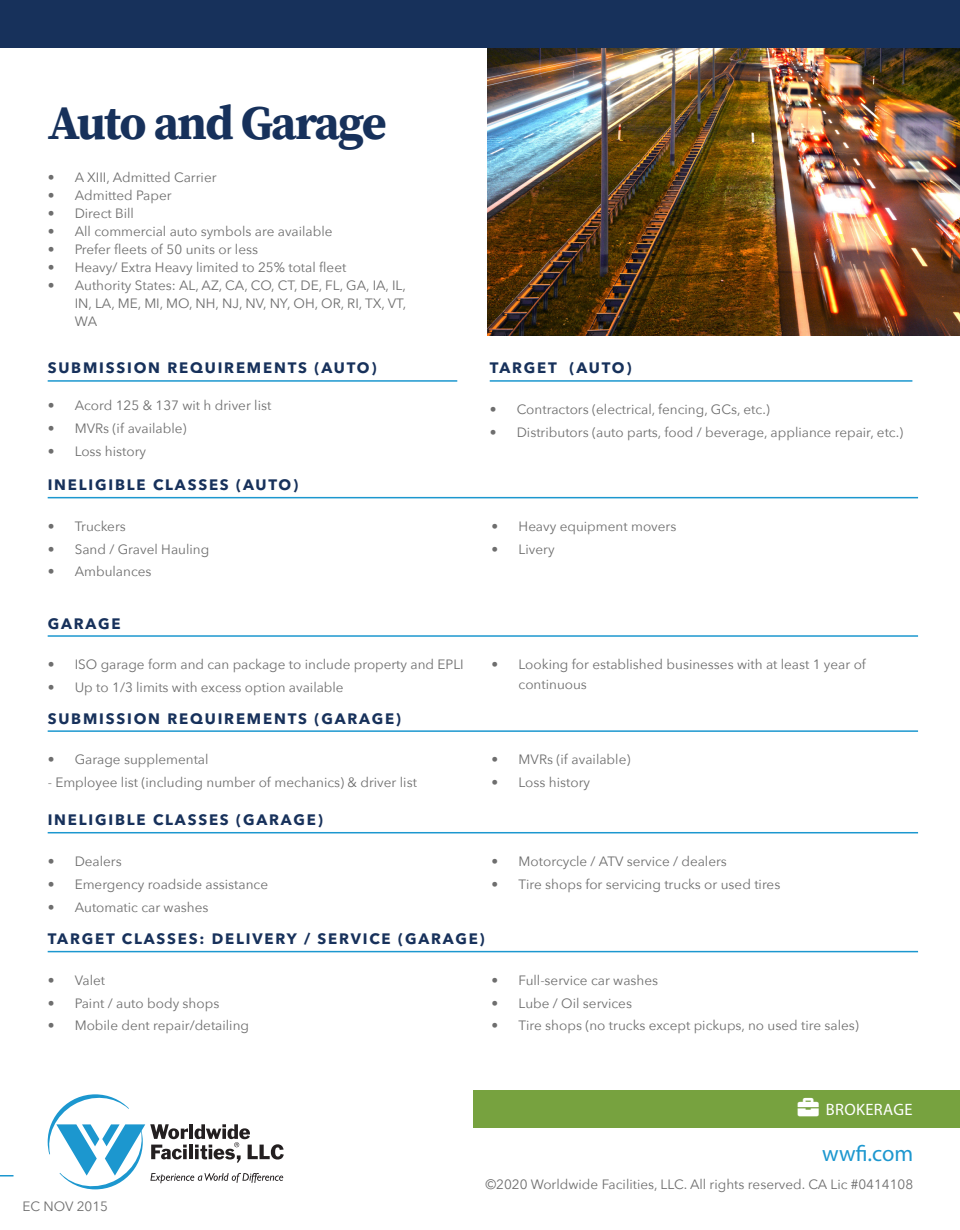
<style>
.page{position:relative;width:960px;height:1230px;background:#fff}
.page>*{position:absolute;margin:0;border:0;box-sizing:border-box;transform-origin:0 0}
.Headlines{font:700 48px "Source Serif Pro";letter-spacing:-.04em;color:#17315b}
.URL{font:22.5px "Myriad Pro";color:#1c97cf}
.Division{font:16.5px "Myriad Pro";letter-spacing:.02em;color:#fff}
.Subheads{font:700 15px "Avenir Next LT Pro";letter-spacing:.12em;color:#17315b}
.Disclaimer{font:13.5px/18px "Avenir Next";color:#6e6e6e;text-align:justify}
.Bullets{font:13.5px "Avenir Next";color:#6e6e6e}
</style>
<div class="page">
<div style="left:473px;top:1089px;width:486px;height:38px;background:#77a23f"></div>
<svg style="left:47px;top:1094px;width:237px;height:96px"></svg>
<img style="left:487px;top:47px;width:472px;height:288px">
<div style="left:0;top:0;width:959px;height:47px;background:#17315b"></div>
<hr style="left:48px;top:380px;width:409px;height:1px;background:#1c97cf">
<svg style="left:0;top:1175px;width:13px;height:1px"></svg>
<hr style="left:489px;top:380px;width:423px;height:1px;background:#1c97cf">
<hr style="left:48px;top:497px;width:869px;height:1px;background:#1c97cf">
<hr style="left:48px;top:635px;width:869px;height:1px;background:#1c97cf">
<hr style="left:48px;top:730px;width:869px;height:1px;background:#1c97cf">
<hr style="left:48px;top:831px;width:869px;height:2px;background:#1c97cf">
<hr style="left:48px;top:950px;width:869px;height:2px;background:#1c97cf">
<p class="Headlines" style="left:48px;top:89px;width:340px">Auto and Garage</p>
<p class="Disclaimer" style="left:48px;top:168px;width:170px">• A XIII, Admitted Carrier</p>
<p class="Disclaimer" style="left:48px;top:186px;width:125px">• Admitted Paper</p>
<p class="Disclaimer" style="left:48px;top:204px;width:88px">• Direct Bill</p>
<p class="Disclaimer" style="left:48px;top:222px;width:286px">• All commercial auto symbols are available</p>
<p class="Disclaimer" style="left:48px;top:240px;width:212px">• Prefer fleets of 50 units or less</p>
<p class="Disclaimer" style="left:48px;top:258px;width:300px">• Heavy/ Extra Heavy limited to 25% total fleet</p>
<p class="Disclaimer" style="left:75px;top:276px;width:333px;text-indent:-27px">• Authority States: AL, AZ, CA, CO, CT, DE, FL, GA, IA, IL, IN, LA, ME, MI, MO, NH, NJ, NV, NY, OH, OR, RI, TX, VT, WA</p>
<p class="Subheads" style="left:48px;top:359px;width:330px">SUBMISSION REQUIREMENTS (AUTO)</p>
<p class="Disclaimer" style="left:48px;top:396px;width:225px">• Acord 125 &amp; 137 wit h driver list</p>
<p class="Disclaimer" style="left:48px;top:418px;width:140px">• MVRs (if available)</p>
<p class="Disclaimer" style="left:48px;top:441px;width:100px">• Loss history</p>
<p class="Subheads" style="left:48px;top:475px;width:252px">INELIGIBLE CLASSES (AUTO)</p>
<p class="Disclaimer" style="left:48px;top:516px;width:80px">• Truckers</p>
<p class="Disclaimer" style="left:48px;top:539px;width:163px">• Sand / Gravel Hauling</p>
<p class="Disclaimer" style="left:48px;top:562px;width:105px">• Ambulances</p>
<p class="Subheads" style="left:48px;top:614px;width:74px">GARAGE</p>
<p class="Disclaimer" style="left:48px;top:654px;width:417px">• ISO garage form and can package to include property and EPLI</p>
<p class="Disclaimer" style="left:48px;top:677px;width:297px">• Up to 1/3 limits with excess option available</p>
<p class="Subheads" style="left:48px;top:709px;width:355px">SUBMISSION REQUIREMENTS (GARAGE)</p>
<p class="Disclaimer" style="left:48px;top:750px;width:162px">• Garage supplemental</p>
<p class="Bullets" style="left:48px;top:770px;width:370px">- Employee list (including number of mechanics) &amp; driver list</p>
<p class="Subheads" style="left:48px;top:810px;width:276px">INELIGIBLE CLASSES (GARAGE)</p>
<p class="Disclaimer" style="left:48px;top:851px;width:76px">• Dealers</p>
<p class="Disclaimer" style="left:48px;top:874px;width:222px">• Emergency roadside assistance</p>
<p class="Disclaimer" style="left:48px;top:897px;width:162px">• Automatic car washes</p>
<p class="Subheads" style="left:489px;top:359px;width:143px">TARGET (AUTO)</p>
<p class="Disclaimer" style="left:489px;top:400px;width:281px">• Contractors (electrical, fencing, GCs, etc.)</p>
<p class="Disclaimer" style="left:489px;top:422px;width:415px">• Distributors (auto parts, food / beverage, appliance repair, etc.)</p>
<p class="Disclaimer" style="left:491px;top:516px;width:186px">• Heavy equipment movers</p>
<p class="Disclaimer" style="left:491px;top:539px;width:65px">• Livery</p>
<p class="Disclaimer" style="left:518px;top:654px;width:348px;line-height:19.5px;text-indent:-27px">• Looking for established businesses with at least 1 year of continuous</p>
<p class="Disclaimer" style="left:491px;top:750px;width:140px">• MVRs (if available)</p>
<p class="Disclaimer" style="left:491px;top:772px;width:100px">• Loss history</p>
<p class="Disclaimer" style="left:491px;top:851px;width:237px">• Motorcycle / ATV service / dealers</p>
<p class="Disclaimer" style="left:491px;top:874px;width:290px">• Tire shops for servicing trucks or used tires</p>
<p class="Subheads" style="left:48px;top:929px;width:438px">TARGET CLASSES: DELIVERY / SERVICE (GARAGE)</p>
<p class="Disclaimer" style="left:48px;top:970px;width:59px">• Valet</p>
<p class="Disclaimer" style="left:48px;top:993px;width:173px">• Paint / auto body shops</p>
<p class="Disclaimer" style="left:48px;top:1015px;width:203px">• Mobile dent repair/detailing</p>
<p class="Disclaimer" style="left:491px;top:970px;width:168px">• Full-service car washes</p>
<p class="Disclaimer" style="left:491px;top:993px;width:142px">• Lube / Oil services</p>
<p class="Disclaimer" style="left:491px;top:1015px;width:368px">• Tire shops (no trucks except pickups, no used tire sales)</p>
<p class="Division" style="left:825px;top:1099px;width:88px">BROKERAGE</p>
<p class="Disclaimer" style="left:22px;top:1196px;width:87px">EC NOV 2015</p>
<p class="URL" style="left:822px;top:1139px;width:92px">wwfi.com</p>
<p class="Disclaimer" style="left:485px;top:1174px;width:429px">©2020 Worldwide Facilities, LLC. All rights reserved. CA Lic #0414108</p>
</div>
